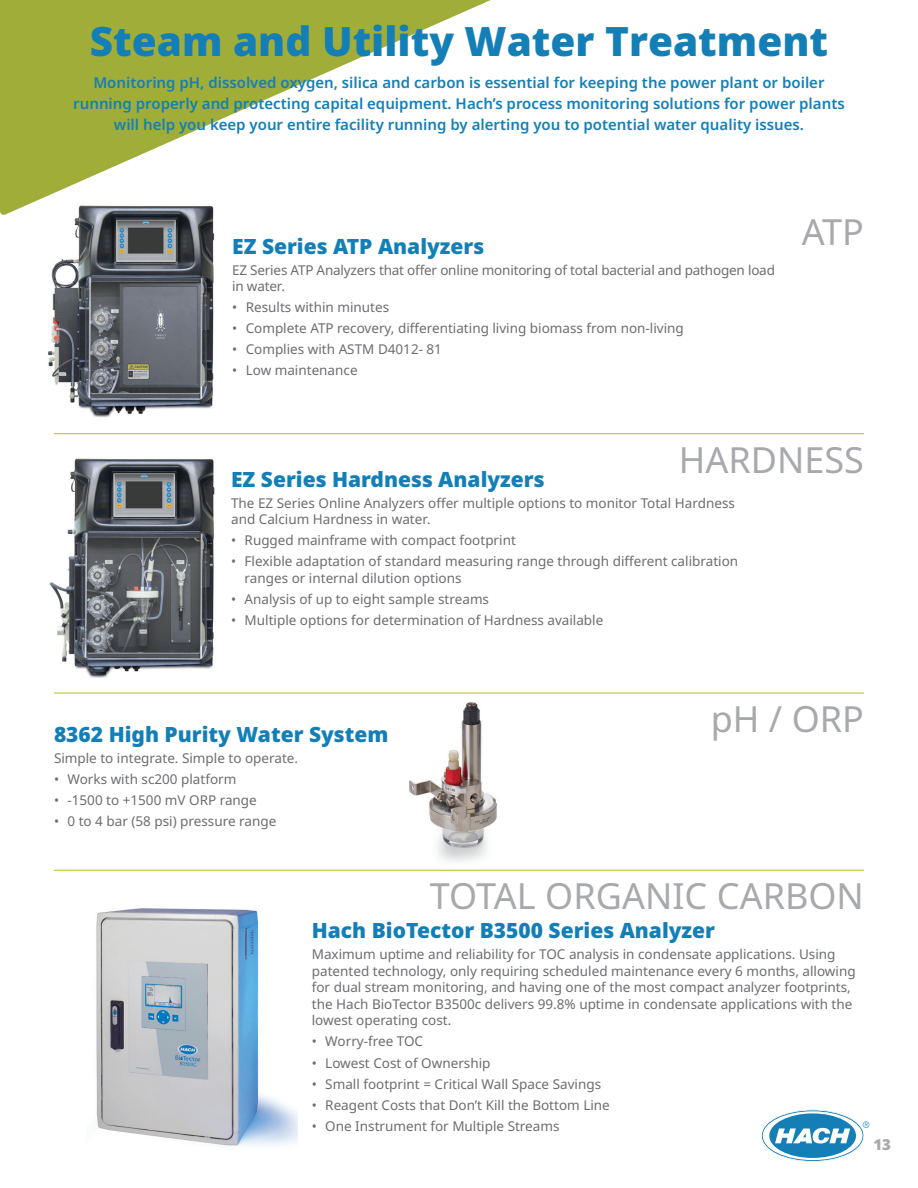
<style>
.page{position:relative;width:918px;height:1188px;background:#fff}
.page>*{position:absolute;margin:0;border:0;box-sizing:border-box;transform-origin:0 0}
.t1{font:900 40.5px "Noto Sans";color:#147fb7}
.NEW_HEAD_1{font:36px "Noto Sans";color:#a8a9ad}
.NEW_HEAD_2{font:900 21px "Noto Sans";color:#147fb7}
.TEXT_2{font:600 15px/21px "Noto Sans";color:#147fb7;text-align:center}
.t2{font:900 15px "Noto Sans";color:#a8a9ad}
.NEW_TEXT_1{font:13.5px/16.5px "Noto Sans";color:#6c6d70}
</style>
<div class="page">
<img style="left:48px;top:216px;width:167px;height:202px">
<svg style="left:0;top:0;width:491px;height:216px;fill:#a0ae39"></svg>
<img style="left:49px;top:458px;width:166px;height:220px">
<img style="left:406px;top:702px;width:100px;height:168px">
<hr style="left:54px;top:693px;width:810px;height:1px;background:#b6be1b">
<img style="left:96px;top:908px;width:201px;height:238px">
<hr style="left:54px;top:870px;width:810px;height:1px;background:#b6be1b">
<hr style="left:54px;top:433px;width:810px;height:1px;background:#b6be1b">
<svg style="left:761px;top:1110px;width:108px;height:52px"></svg>
<p class="t1" style="left:90px;top:10px;width:740px">Steam and Utility Water Treatment</p>
<p class="TEXT_2" style="left:73px;top:72px;width:773px">Monitoring pH, dissolved oxygen, silica and carbon is essential for keeping the power plant or boiler running properly and protecting capital equipment. Hach’s process monitoring solutions for power plants will help you keep your entire facility running by alerting you to potential water quality issues.</p>
<p class="NEW_HEAD_2" style="left:232px;top:230px;width:254px">EZ Series ATP Analyzers</p>
<p class="NEW_TEXT_1" style="left:232px;top:262px;width:544px">EZ Series ATP Analyzers that offer online monitoring of total bacterial and pathogen load in water.</p>
<p class="NEW_TEXT_1" style="left:232px;top:299px;width:159px">• Results within minutes</p>
<p class="NEW_TEXT_1" style="left:232px;top:320px;width:453px">• Complete ATP recovery, differentiating living biomass from non-living</p>
<p class="NEW_TEXT_1" style="left:232px;top:342px;width:211px">• Complies with ASTM D4012- 81</p>
<p class="NEW_TEXT_1" style="left:232px;top:363px;width:127px">• Low maintenance</p>
<p class="NEW_HEAD_1" style="left:802px;top:207px;width:64px">ATP</p>
<p class="NEW_HEAD_1" style="left:679px;top:434px;width:187px">HARDNESS</p>
<p class="NEW_HEAD_2" style="left:231px;top:463px;width:315px">EZ Series Hardness Analyzers</p>
<p class="NEW_TEXT_1" style="left:231px;top:495px;width:505px">The EZ Series Online Analyzers offer multiple options to monitor Total Hardness and Calcium Hardness in water.</p>
<p class="NEW_TEXT_1" style="left:231px;top:533px;width:286px">• Rugged mainframe with compact footprint</p>
<p class="NEW_TEXT_1" style="left:245px;top:554px;width:495px;text-indent:-14px">• Flexible adaptation of standard measuring range through different calibration ranges or internal dilution options</p>
<p class="NEW_TEXT_1" style="left:231px;top:591px;width:259px">• Analysis of up to eight sample streams</p>
<p class="NEW_TEXT_1" style="left:231px;top:612px;width:374px">• Multiple options for determination of Hardness available</p>
<p class="NEW_HEAD_2" style="left:54px;top:718px;width:336px">8362 High Purity Water System</p>
<p class="NEW_TEXT_1" style="left:54px;top:750px;width:246px">Simple to integrate. Simple to operate.</p>
<p class="NEW_TEXT_1" style="left:54px;top:771px;width:184px">• Works with sc200 platform</p>
<p class="NEW_TEXT_1" style="left:54px;top:792px;width:204px">• -1500 to +1500 mV ORP range</p>
<p class="NEW_TEXT_1" style="left:54px;top:813px;width:224px">• 0 to 4 bar (58 psi) pressure range</p>
<p class="NEW_HEAD_1" style="left:711px;top:693px;width:155px">pH / ORP</p>
<p class="NEW_HEAD_1" style="left:430px;top:871px;width:436px">TOTAL ORGANIC CARBON</p>
<p class="NEW_HEAD_2" style="left:312px;top:915px;width:405px">Hach BioTector B3500 Series Analyzer</p>
<p class="NEW_TEXT_1" style="left:312px;top:947px;width:545px">Maximum uptime and reliability for TOC analysis in condensate applications. Using patented technology, only requiring scheduled maintenance every 6 months, allowing for dual stream monitoring, and having one of the most compact analyzer footprints, the Hach BioTector B3500c delivers 99.8% uptime in condensate applications with the lowest operating cost.</p>
<p class="NEW_TEXT_1" style="left:312px;top:1034px;width:113px">• Worry-free TOC</p>
<p class="NEW_TEXT_1" style="left:312px;top:1055px;width:180px">• Lowest Cost of Ownership</p>
<p class="NEW_TEXT_1" style="left:312px;top:1076px;width:291px">• Small footprint = Critical Wall Space Savings</p>
<p class="NEW_TEXT_1" style="left:312px;top:1097px;width:300px">• Reagent Costs that Don’t Kill the Bottom Line</p>
<p class="NEW_TEXT_1" style="left:312px;top:1118px;width:249px">• One Instrument for Multiple Streams</p>
<p class="t2" style="left:873px;top:1133px;width:19px">13</p>
</div>
